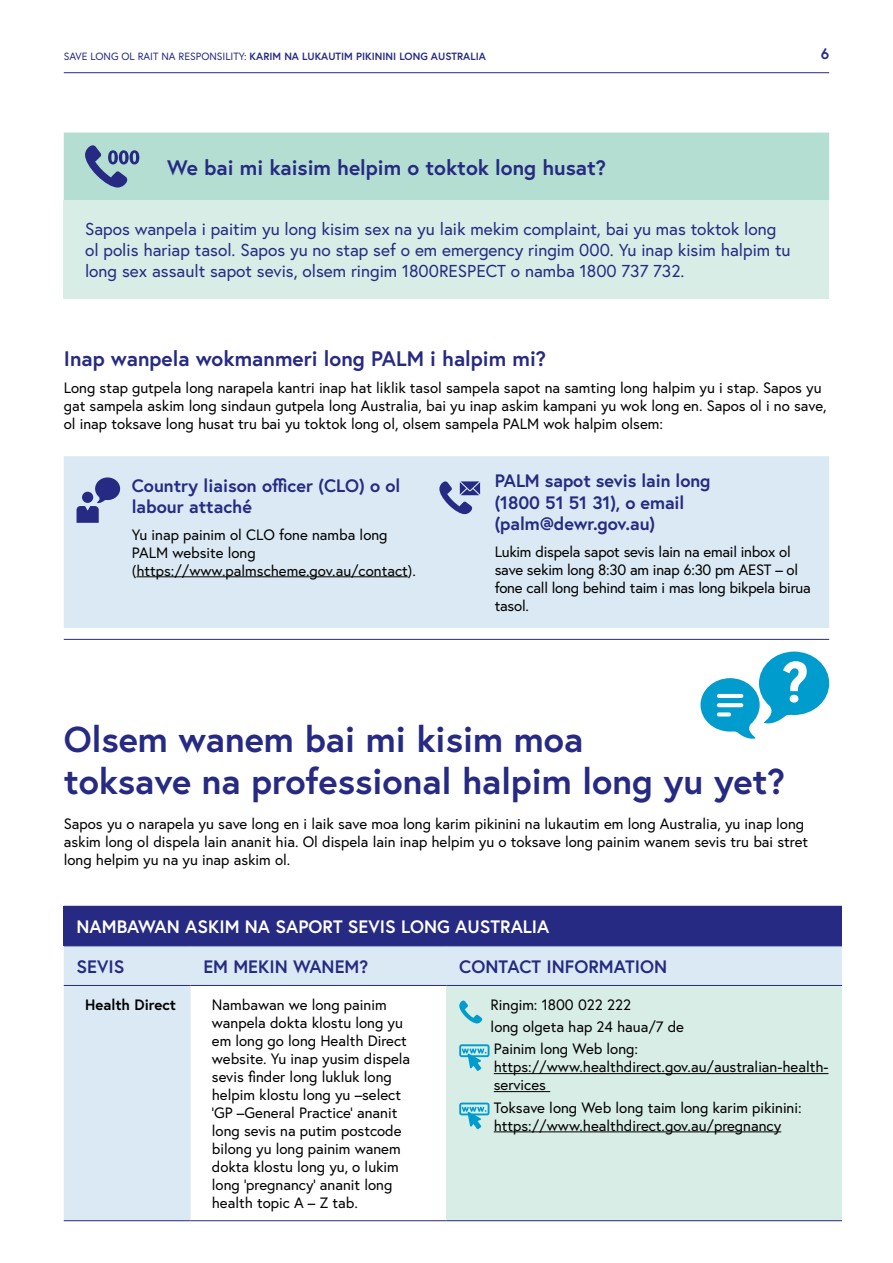
<style>
.page{position:relative;width:893px;height:1263px;background:#fff}
.page>*{position:absolute;margin:0;border:0;box-sizing:border-box;transform-origin:0 0}
.t1{font:700 36px/42px "Europa";color:#262a82}
.t2{font:700 21px "Europa";color:#262a82}
.t3{font:700 18px/21.6px "Europa";color:#262a82}
.t4{font:700 18px "Europa";color:#fff}
.t5{font:17.25px/21px "Europa";color:#262a82}
.t6{font:15px/18px "Europa";color:#000}
.t7{font:700 15px "Europa";color:#000}
.t8{font:700 15px "Europa";color:#262a82}
.t9{font:700 10.5px "Europa";color:#262a82}
.s1{font-weight:400}
</style>
<div class="page">
<hr style="left:64px;top:72px;width:765px;height:1px;background:#262a82">
<div style="left:64px;top:133px;width:765px;height:67px;background:#b3ded1"></div>
<div style="left:64px;top:200px;width:765px;height:98px;background:#d7ede6"></div>
<svg style="left:85px;top:145px;width:54px;height:43px;background:#7e9ab3"></svg>
<div style="left:64px;top:456px;width:765px;height:172px;background:#dae9f4"></div>
<svg style="left:77px;top:477px;width:43px;height:46px;background:#8791bf"></svg>
<hr style="left:136px;top:576px;width:272px;height:1px;background:#000">
<svg style="left:439px;top:481px;width:41px;height:33px"></svg>
<div style="left:64px;top:906px;width:778px;height:40px;background:#262a82"></div>
<svg style="left:64px;top:946px;width:778px;height:274px"></svg>
<div style="left:446px;top:985px;width:396px;height:236px;background:#d7ede6"></div>
<hr style="left:64px;top:1220px;width:127px;height:1px;background:#262a82">
<hr style="left:191px;top:1220px;width:255px;height:1px;background:#262a82">
<hr style="left:446px;top:1220px;width:396px;height:1px;background:#262a82">
<hr style="left:64px;top:985px;width:127px;height:1px;background:#262a82">
<hr style="left:191px;top:985px;width:255px;height:1px;background:#262a82">
<hr style="left:446px;top:985px;width:396px;height:1px;background:#262a82">
<hr style="left:494px;top:1073px;width:334px;height:1px;background:#000">
<hr style="left:494px;top:1091px;width:56px;height:1px;background:#000">
<hr style="left:494px;top:1131px;width:287px;height:1px;background:#000">
<svg style="left:459px;top:1000px;width:23px;height:23px"></svg>
<svg style="left:459px;top:1044px;width:30px;height:27px"></svg>
<svg style="left:459px;top:1102px;width:30px;height:27px"></svg>
<svg style="left:700px;top:651px;width:129px;height:88px"></svg>
<hr style="left:64px;top:639px;width:765px;height:1px;background:#262a82">
<p class="t9" style="left:64px;top:49px;width:424px"><span class="s1">SAVE LONG OL RAIT NA RESPONSILITY:</span> KARIM NA LUKAUTIM PIKININI LONG AUSTRALIA</p>
<p class="t8" style="left:821px;top:44px;width:10px">6</p>
<h2 class="t2" style="left:167px;top:153px;width:440px">We bai mi kaisim helpim o toktok long husat?</h2>
<p class="t5" style="left:85px;top:218px;width:707px">Sapos wanpela i paitim yu long kisim sex na yu laik mekim complaint, bai yu mas toktok long ol polis hariap tasol. Sapos yu no stap sef o em emergency ringim 000. Yu inap kisim halpim tu long sex assault sapot sevis, olsem ringim 1800RESPECT o namba 1800 737 732.</p>
<h2 class="t2" style="left:64px;top:345px;width:484px">Inap wanpela wokmanmeri long PALM i halpim mi?</h2>
<p class="t6" style="left:64px;top:378px;width:764px">Long stap gutpela long narapela kantri inap hat liklik tasol sampela sapot na samting long halpim yu i stap. Sapos yu gat sampela askim long sindaun gutpela long Australia, bai yu inap askim kampani yu wok long en. Sapos ol i no save, ol inap toksave long husat tru bai yu toktok long ol, olsem sampela PALM wok halpim olsem:</p>
<p class="t3" style="left:132px;top:474px;width:270px">Country liaison officer (CLO) o ol labour attaché</p>
<p class="t6" style="left:132px;top:525px;width:286px">Yu inap painim ol CLO fone namba long<br>PALM website long (https://www.palmscheme.gov.au/contact).</p>
<p class="t3" style="left:495px;top:470px;width:217px">PALM sapot sevis lain long (1800 51 51 31), o email (palm@dewr.gov.au)</p>
<p class="t6" style="left:495px;top:542px;width:318px">Lukim dispela sapot sevis lain na email inbox ol save sekim long 8:30 am inap 6:30 pm AEST – ol fone call long behind taim i mas long bikpela birua tasol.</p>
<h1 class="t1" style="left:64px;top:717px;width:723px">Olsem wanem bai mi kisim moa<br>toksave na professional halpim long yu yet?</h1>
<p class="t6" style="left:64px;top:814px;width:746px">Sapos yu o narapela yu save long en i laik save moa long karim pikinini na lukautim em long Australia, yu inap long askim long ol dispela lain ananit hia. Ol dispela lain inap helpim yu o toksave long painim wanem sevis tru bai stret long helpim yu na yu inap askim ol.</p>
<p class="t4" style="left:77px;top:914px;width:474px">NAMBAWAN ASKIM NA SAPORT SEVIS LONG AUSTRALIA</p>
<p class="t3" style="left:77px;top:955px;width:49px">SEVIS</p>
<p class="t3" style="left:203px;top:955px;width:166px">EM MEKIN WANEM?</p>
<p class="t3" style="left:459px;top:955px;width:210px">CONTACT INFORMATION</p>
<p class="t7" style="left:85px;top:994px;width:93px">Health Direct</p>
<p class="t6" style="left:212px;top:995px;width:200px">Nambawan we long painim wanpela dokta klostu long yu em long go long Health Direct website. Yu inap yusim dispela sevis finder long lukluk long helpim klostu long yu –select ‘GP –General Practice’ ananit long sevis na putim postcode bilong yu long painim wanem dokta klostu long yu, o lukim long ‘pregnancy’ ananit long health topic A – Z tab.</p>
<p class="t6" style="left:491px;top:993px;width:195px;line-height:22.2px">Ringim: 1800 022 222<br>long olgeta hap 24 haua/7 de<br>Painim long Web long:</p>
<p class="t6" style="left:494px;top:1058px;width:336px">https://www.healthdirect.gov.au/australian-health&shy;services</p>
<p class="t6" style="left:494px;top:1098px;width:309px">Toksave long Web long taim long karim pikinini: https://www.healthdirect.gov.au/pregnancy</p>
</div>
